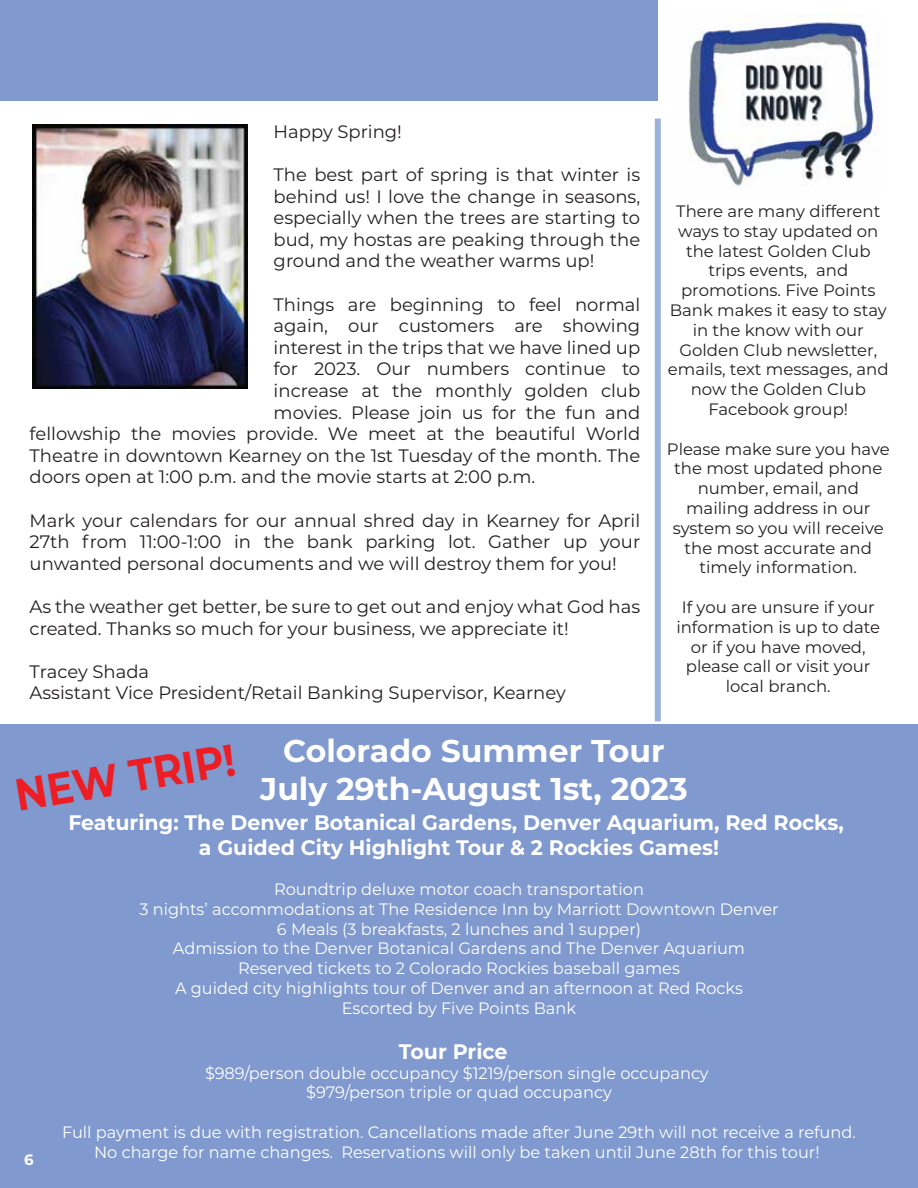
<style>
.page{position:relative;width:918px;height:1188px;background:#fff}
.page>*{position:absolute;margin:0;border:0;box-sizing:border-box;transform-origin:0 0}
.t1{font:700 45px "Montserrat";color:#ed1d24;scale:.88 1}
.t2{font:700 31.5px "Montserrat";color:#fff}
.t3{font:700 21px/25.2px "Montserrat";color:#fff;text-align:center}
.t4{font:18px/21.6px "Montserrat";color:#231f20;text-align:justify}
.t5{font:16.5px/19.8px "Montserrat";color:#fff;text-align:center}
.t6{font:16.5px/19.8px "Montserrat";color:#231f20;text-align:center}
.t7{font:700 15px "Montserrat";color:#fff}
</style>
<div class="page">
<div style="left:655px;top:119px;width:6px;height:602px;background:#9bb1dc"></div>
<div style="left:0;top:0;width:658px;height:101px;background:#8099ce"></div>
<div style="left:0;top:725px;width:918px;height:463px;background:#8099ce"></div>
<img style="left:32px;top:125px;width:215px;height:264px">
<img style="left:688px;top:19px;width:190px;height:168px">
<p class="t4" style="left:274px;top:120px;width:130px">Happy Spring!</p>
<p class="t4" style="left:274px;top:163px;width:368px">The best part of spring is that winter is behind us! I love the change in seasons, especially when the trees are starting to bud, my hostas are peaking through the ground and the weather warms up!</p>
<p class="t4" style="left:274px;top:293px;width:368px">Things are beginning to feel normal</p>
<p class="t4" style="left:274px;top:314px;width:368px">again, our customers are showing</p>
<p class="t4" style="left:274px;top:336px;width:368px">interest in the trips that we have lined up</p>
<p class="t4" style="left:274px;top:358px;width:368px">for 2023. Our numbers continue to</p>
<p class="t4" style="left:274px;top:379px;width:368px">increase at the monthly golden club</p>
<p class="t4" style="left:274px;top:401px;width:368px">movies. Please join us for the fun and</p>
<p class="t4" style="left:30px;top:422px;width:612px">fellowship the movies provide. We meet at the beautiful World</p>
<p class="t4" style="left:30px;top:444px;width:612px">Theatre in downtown Kearney on the 1st Tuesday of the month. The</p>
<p class="t4" style="left:30px;top:466px;width:507px">doors open at 1:00 p.m. and the movie starts at 2:00 p.m.</p>
<p class="t4" style="left:30px;top:509px;width:612px">Mark your calendars for our annual shred day in Kearney for April 27th from 11:00-1:00 in the bank parking lot. Gather up your unwanted personal documents and we will destroy them for you!</p>
<p class="t4" style="left:30px;top:595px;width:612px">As the weather get better, be sure to get out and enjoy what God has created. Thanks so much for your business, we appreciate it!</p>
<p class="t4" style="left:30px;top:660px;width:538px">Tracey Shada<br>Assistant Vice President/Retail Banking Supervisor, Kearney</p>
<p class="t6" style="left:668px;top:201px;width:222px">There are many different ways to stay updated on the latest Golden Club trips events, and promotions. Five Points<br>Bank makes it easy to stay in the know with our<br>Golden Club newsletter, emails, text messages, and now the Golden Club<br>Facebook group!</p>
<p class="t6" style="left:667px;top:438px;width:224px">Please make sure you have the most updated phone number, email, and mailing address in our system so you will receive the most accurate and timely information.</p>
<p class="t6" style="left:676px;top:597px;width:205px">If you are unsure if your information is up to date or if you have moved, please call or visit your local branch.</p>
<h1 class="t1" style="left:10px;top:763px;width:254px;rotate:-9deg">NEW TRIP!</h1>
<h2 class="t2" style="left:283px;top:728px;width:383px">Colorado Summer Tour</h2>
<h2 class="t2" style="left:260px;top:766px;width:429px">July 29th-August 1st, 2023</h2>
<p class="t7" style="left:24px;top:1149px;width:11px">6</p>
<p class="t3" style="left:68px;top:809px;width:777px">Featuring: The Denver Botanical Gardens, Denver Aquarium, Red Rocks, a Guided City Highlight Tour &amp; 2 Rockies Games!</p>
<p class="t5" style="left:139px;top:879px;width:641px">Roundtrip deluxe motor coach transportation<br>3 nights’ accommodations at The Residence Inn by Marriott Downtown Denver 6 Meals (3 breakfasts, 2 lunches and 1 supper)<br>Admission to the Denver Botanical Gardens and The Denver Aquarium Reserved tickets to 2 Colorado Rockies baseball games<br>A guided city highlights tour of Denver and an afternoon at Red Rocks Escorted by Five Points Bank</p>
<p class="t3" style="left:399px;top:1038px;width:110px">Tour Price</p>
<p class="t5" style="left:205px;top:1062px;width:505px">$989/person double occupancy $1219/person single occupancy $979/person triple or quad occupancy</p>
<p class="t5" style="left:62px;top:1122px;width:795px">Full payment is due with registration. Cancellations made after June 29th will not receive a refund.<br>No charge for name changes. Reservations will only be taken until June 28th for this tour!</p>
</div>
